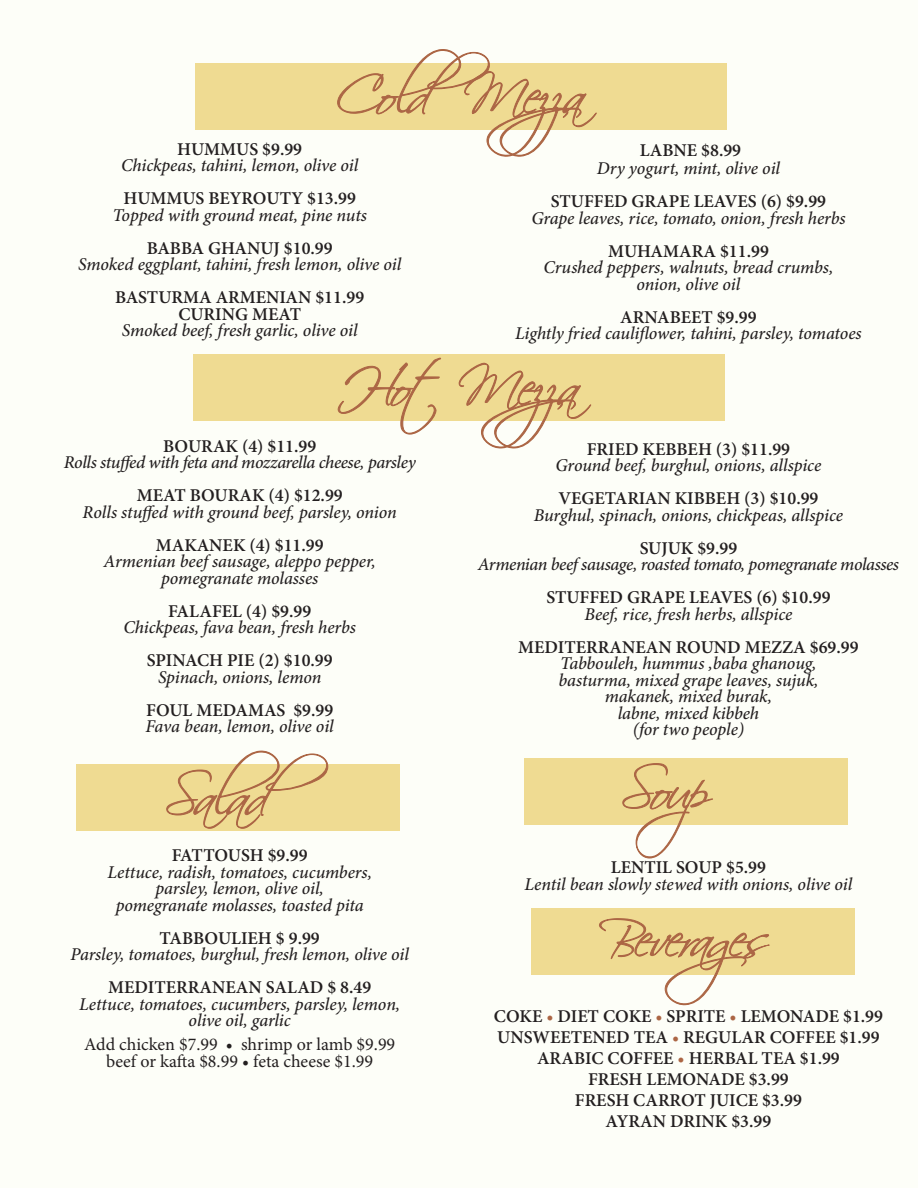
<style>
.page{position:relative;width:918px;height:1188px;background:#fdfef8}
.page>*{position:absolute;margin:0;border:0;box-sizing:border-box;transform-origin:0 0}
.t1{font:52.65px "Scriptina";letter-spacing:-.075em;color:#ac6645}
.t2{font:52.65px "Scriptina";letter-spacing:-.055em;color:#ac6645}
.t3{font:italic 500 18px/16.5px "Minion Pro";letter-spacing:-.01em;color:#231f20;text-align:center}
.t4{font:600 18px/21px "Minion Pro";color:#231f20;text-align:center}
.t5{font:18px/16.5px "Minion Pro";color:#231f20;text-align:center}
.s1{font-weight:600;font-style:normal}
.s2{font-weight:500;font-style:italic}
.s3{color:#ac6645}
</style>
<div class="page">
<div style="left:196px;top:63px;width:531px;height:66px;background:#efdb92"></div>
<svg style="left:337px;top:49px;width:260px;height:108px"></svg>
<div style="left:194px;top:355px;width:531px;height:66px;background:#efdb92"></div>
<svg style="left:337px;top:357px;width:104px;height:78px"></svg>
<svg style="left:458px;top:363px;width:133px;height:86px"></svg>
<div style="left:76px;top:765px;width:324px;height:66px;background:#efdb92"></div>
<svg style="left:166px;top:750px;width:162px;height:79px"></svg>
<div style="left:524px;top:758px;width:324px;height:66px;background:#efdb92"></div>
<svg style="left:622px;top:763px;width:91px;height:96px"></svg>
<div style="left:531px;top:909px;width:324px;height:66px;background:#efdb92"></div>
<svg style="left:599px;top:918px;width:171px;height:88px"></svg>
<p class="t1" style="left:336px;top:64px;width:296px">Co ldMezza</p>
<p class="t3" style="left:121px;top:141px;width:239px"><span class="s1">HUMMUS $9.99<br></span>Chickpeas, tahini, lemon, olive oil</p>
<p class="t3" style="left:112px;top:190px;width:256px"><span class="s1">HUMMUS BEYROUTY $13.99<br></span>Topped with ground meat, pine nuts</p>
<p class="t3" style="left:78px;top:240px;width:325px"><span class="s1">BABBA GHANUJ $10.99<br></span>Smoked eggplant, tahini, fresh lemon, olive oil</p>
<p class="t4" style="left:115px;top:289px;width:250px;line-height:16.5px">BASTURMA ARMENIAN $11.99<br>CURING MEAT<br><span class="s2">Smoked beef, fresh garlic, olive oil</span></p>
<p class="t4" style="left:640px;top:139px;width:103px">LABNE $8.99</p>
<p class="t4" style="left:551px;top:152px;width:277px;line-height:33px"><span class="s2">Dry yogurt, mint, olive oil<br></span>STUFFED GRAPE LEAVES (6) $9.99</p>
<p class="t3" style="left:531px;top:201px;width:316px;line-height:33px">Grape leaves, rice, tomato, onion, fresh herbs<br><span class="s1">MUHAMARA $11.99</span></p>
<p class="t3" style="left:544px;top:259px;width:291px">Crushed peppers, walnuts, bread crumbs, onion, olive oil</p>
<p class="t3" style="left:515px;top:309px;width:348px"><span class="s1">ARNABEET $9.99<br></span>Lightly fried cauliflower, tahini, parsley, tomatoes</p>
<p class="t1" style="left:337px;top:356px;width:289px">Hot Mezza</p>
<p class="t3" style="left:64px;top:438px;width:353px"><span class="s1">BOURAK (4) $11.99<br></span>Rolls stuffed with feta and mozzarella cheese, parsley</p>
<p class="t3" style="left:83px;top:487px;width:316px"><span class="s1">MEAT BOURAK (4) $12.99<br></span>Rolls stuffed with ground beef, parsley, onion</p>
<p class="t3" style="left:104px;top:537px;width:274px"><span class="s1">MAKANEK (4) $11.99<br></span>Armenian beef sausage, aleppo pepper, pomegranate molasses</p>
<p class="t3" style="left:123px;top:603px;width:234px"><span class="s1">FALAFEL (4) $9.99<br></span>Chickpeas, fava bean, fresh herbs</p>
<p class="t3" style="left:147px;top:652px;width:187px"><span class="s1">SPINACH PIE (2) $10.99<br></span>Spinach, onions, lemon</p>
<p class="t3" style="left:146px;top:702px;width:190px;text-align:left"><span class="s1">FOUL MEDAMAS $9.99<br></span>Fava bean, lemon, olive oil</p>
<p class="t3" style="left:556px;top:441px;width:267px"><span class="s1">FRIED KEBBEH (3) $11.99<br></span>Ground beef, burghul, onions, allspice</p>
<p class="t3" style="left:534px;top:490px;width:311px"><span class="s1">VEGETARIAN KIBBEH (3) $10.99<br></span>Burghul, spinach, onions, chickpeas, allspice</p>
<p class="t3" style="left:478px;top:540px;width:423px"><span class="s1">SUJUK $9.99<br></span>Armenian beef sausage, roasted tomato, pomegranate molasses</p>
<p class="t3" style="left:546px;top:589px;width:286px"><span class="s1">STUFFED GRAPE LEAVES (6) $10.99<br></span>Beef, rice, fresh herbs, allspice</p>
<p class="t3" style="left:518px;top:639px;width:342px"><span class="s1">MEDITERRANEAN ROUND MEZZA $69.99<br></span>Tabbouleh, hummus ,baba ghanoug,<br>basturma, mixed grape leaves, sujuk,<br>makanek, mixed burak,<br>labne, mixed kibbeh<br>(for two people)</p>
<p class="t1" style="left:165px;top:766px;width:165px">Salad</p>
<p class="t3" style="left:107px;top:847px;width:266px"><span class="s1">FATTOUSH $9.99<br></span>Lettuce, radish, tomatoes, cucumbers, parsley, lemon, olive oil, pomegranate molasses, toasted pita</p>
<p class="t3" style="left:70px;top:930px;width:340px"><span class="s1">TABBOULIEH $ 9.99<br></span>Parsley, tomatoes, burghul, fresh lemon, olive oil</p>
<p class="t3" style="left:79px;top:979px;width:323px"><span class="s1">MEDITERRANEAN SALAD $ 8.49<br></span>Lettuce, tomatoes, cucumbers, parsley, lemon, olive oil, garlic</p>
<p class="t5" style="left:84px;top:1036px;width:313px">Add chicken $7.99 • shrimp or lamb $9.99 beef or kafta $8.99 • feta cheese $1.99</p>
<p class="t1" style="left:621px;top:759px;width:143px">Soup</p>
<p class="t3" style="left:525px;top:859px;width:329px"><span class="s1">LENTIL SOUP $5.99<br></span>Lentil bean slowly stewed with onions, olive oil</p>
<p class="t2" style="left:598px;top:907px;width:191px">Beverages</p>
<p class="t4" style="left:494px;top:1006px;width:391px">COKE <span class="s3">•</span> DIET COKE <span class="s3">•</span> SPRITE <span class="s3">•</span> LEMONADE $1.99<br>UNSWEETENED TEA <span class="s3">•</span> REGULAR COFFEE $1.99<br>ARABIC COFFEE <span class="s3">•</span> HERBAL TEA $1.99<br>FRESH LEMONADE $3.99<br>FRESH CARROT JUICE $3.99<br>AYRAN DRINK $3.99</p>
</div>
